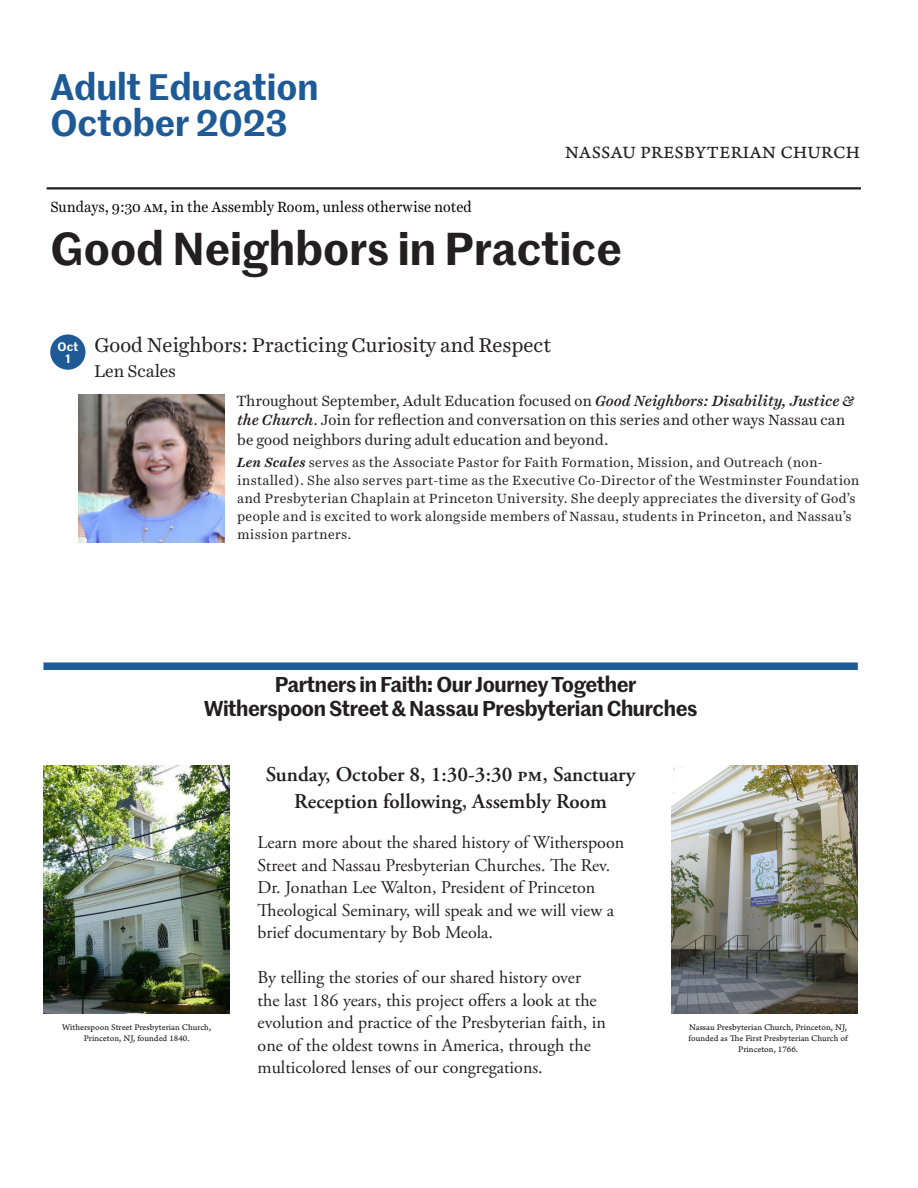
<style>
.page{position:relative;width:918px;height:1188px;background:#fff}
.page>*{position:absolute;margin:0;border:0;box-sizing:border-box;transform-origin:0 0}
.Newsletter-Month{font:600 45px "Marr Sans";color:#231f20}
.Newsletter-Month-2{font:600 36px/36px "Marr Sans";color:#1e5a96}
.Feature-Title{font:600 21px/24px "Marr Sans";letter-spacing:-.02em;color:#231f20;text-align:center}
.Pull-quote{font:600 21px/27px "Adobe Garamond Pro";color:#231f20;text-align:center}
.Session-Title{font:20.25px "Harriet Text";letter-spacing:-.01em;color:#231f20}
.Feature-Text{font:18px/22.5px "Adobe Garamond Pro";color:#231f20}
.t1{font:18px "Arno Pro Caption";letter-spacing:.02em;color:#231f20}
.Session-Presenter{font:17.25px "Harriet Text";color:#231f20}
.Session-Description{font:15px/19.5px "Harriet Text";color:#231f20}
.Logistics-Details{font:15px "Harriet Text";color:#000;scale:.95 1}
.Biography{font:13.5px/18px "Harriet Text";letter-spacing:.02em;color:#231f20}
.t2{font:600 12px/12px "Marr Sans";color:#fff;text-align:center}
.Pull-quote-2{font:9px/10.8px "Arno Pro Caption";letter-spacing:-.005em;color:#231f20;text-align:center}
.s1{font-weight:500;font-style:italic}
.s2{font-weight:700;font-style:italic}
</style>
<div class="page">
<hr style="left:47px;top:187px;width:814px;height:2px;background:#231f20">
<div style="left:43px;top:662px;width:815px;height:8px;background:#1e5a96"></div>
<div style="left:50px;top:334px;width:36px;height:36px;background:#1e5a96;border-radius:50%"></div>
<img style="left:79px;top:395px;width:146px;height:147px">
<img style="left:672px;top:765px;width:186px;height:248px">
<img style="left:43px;top:765px;width:187px;height:248px">
<p class="Newsletter-Month-2" style="left:50px;top:67px;width:270px">Adult Education<br>October 2023</p>
<p class="Logistics-Details" style="left:50px;top:196px;width:445px">Sundays, 9:30 am, in the Assembly Room, unless otherwise noted</p>
<p class="t1" style="left:565px;top:142px;width:297px">NASSAU PRESBYTERIAN CHURCH</p>
<p class="Newsletter-Month" style="left:51px;top:215px;width:573px">Good Neighbors in Practice</p>
<p class="t2" style="left:58px;top:340px;width:22px">Oct<br>1</p>
<p class="Session-Title" style="left:94px;top:331px;width:458px">Good Neighbors: Practicing Curiosity and Respect</p>
<p class="Session-Presenter" style="left:94px;top:359px;width:84px">Len Scales</p>
<p class="Session-Description" style="left:236px;top:391px;width:619px">Throughout September, Adult Education focused on <span class="s1">Good Neighbors: Disability, Justice &amp; the Church</span>. Join for reflection and conversation on this series and other ways Nassau can be good neighbors during adult education and beyond.</p>
<p class="Biography" style="left:237px;top:453px;width:624px"><span class="s2">Len Scales</span> serves as the Associate Pastor for Faith Formation, Mission, and Outreach (non&shy;installed). She also serves part-time as the Executive Co-Director of the Westminster Foundation and Presbyterian Chaplain at Princeton University. She deeply appreciates the diversity of God’s people and is excited to work alongside members of Nassau, students in Princeton, and Nassau’s mission partners.</p>
<p class="Feature-Title" style="left:204px;top:672px;width:495px">Partners in Faith: Our Journey Together<br>Witherspoon Street &amp; Nassau Presbyterian Churches</p>
<p class="Pull-quote" style="left:266px;top:761px;width:371px">Sunday, October 8, 1:30-3:30 pm, Sanctuary<br>Reception following, Assembly Room</p>
<p class="Feature-Text" style="left:258px;top:832px;width:368px">Learn more about the shared history of Witherspoon Street and Nassau Presbyterian Churches. The Rev.<br>Dr. Jonathan Lee Walton, President of Princeton Theological Seminary, will speak and we will view a brief documentary by Bob Meola.</p>
<p class="Feature-Text" style="left:258px;top:967px;width:350px">By telling the stories of our shared history over the last 186 years, this project offers a look at the evolution and practice of the Presbyterian faith, in one of the oldest towns in America, through the multicolored lenses of our congregations.</p>
<p class="Pull-quote-2" style="left:62px;top:1022px;width:151px">Witherspoon Street Presbyterian Church,<br>Princeton, NJ, founded 1840.</p>
<p class="Pull-quote-2" style="left:689px;top:1022px;width:161px">Nassau Presbyterian Church, Princeton, NJ, founded as The First Presbyterian Church of<br>Princeton, 1766.</p>
</div>
